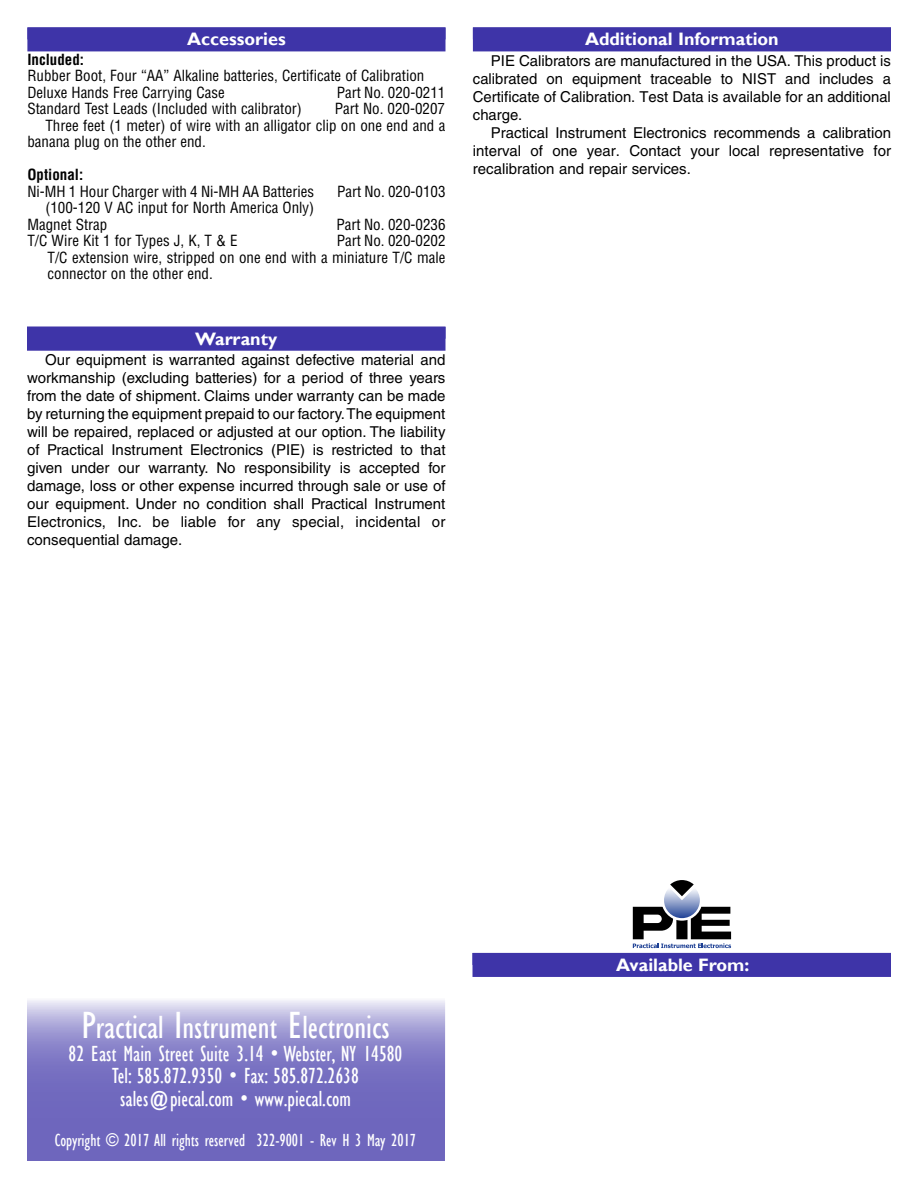
<style>
.page{position:relative;width:918px;height:1188px;background:#fff}
.page>*{position:absolute;margin:0;border:0;box-sizing:border-box;transform-origin:0 0}
.t1{font:condensed 33px "Gill Sans";color:#fff}
.t2{font:condensed 22.5px/22.5px "Gill Sans";color:#fff;text-align:center;scale:.95 1}
.t3{font:700 18px "Gill Sans";color:#fff}
.t4{font:condensed 18px "Gill Sans";color:#fff;scale:.95 1}
.t5{font:15px/18px "Helvetica LT Std";color:#000;text-align:justify}
.t6{font:condensed 15px/16.5px "Helvetica LT Std";color:#000}
.t7{font:700 condensed 15px "Helvetica LT Std";color:#000}
.s1{font-size:39px}
</style>
<div class="page">
<div style="left:27px;top:27px;width:419px;height:24px;background:#3e34a8"></div>
<div style="left:27px;top:327px;width:419px;height:24px;background:#3e34a8"></div>
<div style="left:473px;top:27px;width:418px;height:24px;background:#3e34a8"></div>
<svg style="left:27px;top:1000px;width:418px;height:161px;background:#867fc8"></svg>
<div style="left:472px;top:953px;width:419px;height:24px;background:#3e34a8"></div>
<svg style="left:633px;top:880px;width:98px;height:68px"></svg>
<p class="t3" style="left:187px;top:29px;width:100px">Accessories</p>
<p class="t7" style="left:27px;top:50px;width:58px">Included:</p>
<p class="t6" style="left:27px;top:67px;width:399px">Rubber Boot, Four “AA” Alkaline batteries, Certificate of Calibration<br>Deluxe Hands Free Carrying Case</p>
<p class="t6" style="left:337px;top:84px;width:110px">Part No. 020-0211</p>
<p class="t6" style="left:27px;top:100px;width:276px">Standard Test Leads (Included with calibrator)</p>
<p class="t6" style="left:335px;top:100px;width:112px">Part No. 020-0207</p>
<p class="t6" style="left:45px;top:117px;width:402px">Three feet (1 meter) of wire with an alligator clip on one end and a</p>
<p class="t6" style="left:27px;top:133px;width:180px">banana plug on the other end.</p>
<p class="t7" style="left:27px;top:165px;width:57px">Optional:</p>
<p class="t6" style="left:27px;top:183px;width:288px">Ni-MH 1 Hour Charger with 4 Ni-MH AA Batteries</p>
<p class="t6" style="left:337px;top:183px;width:110px">Part No. 020-0103</p>
<p class="t6" style="left:27px;top:199px;width:288px;text-indent:18px">(100-120 V AC input for North America Only)<br>Magnet Strap</p>
<p class="t6" style="left:336px;top:216px;width:111px">Part No. 020-0236</p>
<p class="t6" style="left:27px;top:232px;width:212px">T/C Wire Kit 1 for Types J, K, T &amp; E</p>
<p class="t6" style="left:48px;top:232px;width:399px;text-align:justify;text-indent:289px">Part No. 020-0202<br>T/C extension wire, stripped on one end with a miniature T/C male connector on the other end.</p>
<p class="t3" style="left:195px;top:328px;width:83px">Warranty</p>
<p class="t5" style="left:27px;top:351px;width:420px;text-indent:18px">Our equipment is warranted against defective material and workmanship (excluding batteries) for a period of three years from the date of shipment. Claims under warranty can be made by returning the equipment prepaid to our factory. The equipment will be repaired, replaced or adjusted at our option. The liability of Practical Instrument Electronics (PIE) is restricted to that given under our warranty. No responsibility is accepted for damage, loss or other expense incurred through sale or use of our equipment. Under no condition shall Practical Instrument Electronics, Inc. be liable for any special, incidental or consequential damage.</p>
<p class="t3" style="left:585px;top:29px;width:195px">Additional Information</p>
<p class="t5" style="left:473px;top:52px;width:420px;text-indent:18px">PIE Calibrators are manufactured in the USA. This product is calibrated on equipment traceable to NIST and includes a Certificate of Calibration. Test Data is available for an additional charge.</p>
<p class="t5" style="left:473px;top:124px;width:420px;text-indent:18px">Practical Instrument Electronics recommends a calibration interval of one year. Contact your local representative for recalibration and repair services.</p>
<h1 class="t1" style="left:81px;top:1008px;width:310px"><span class="s1">P</span>ractical <span class="s1">I</span>nstrument <span class="s1">E</span>lectronics</h1>
<h2 class="t2" style="left:69px;top:1042px;width:353px">82 East Main Street Suite 3.14 • Webster, NY 14580<br>Tel: 585.872.9350 • Fax: 585.872.2638 sales@piecal.com • www.piecal.com</h2>
<p class="t4" style="left:55px;top:1130px;width:382px">Copyright © 2017 All rights reserved 322-9001 - Rev H 3 May 2017</p>
<p class="t3" style="left:616px;top:954px;width:135px">Available From:</p>
</div>
